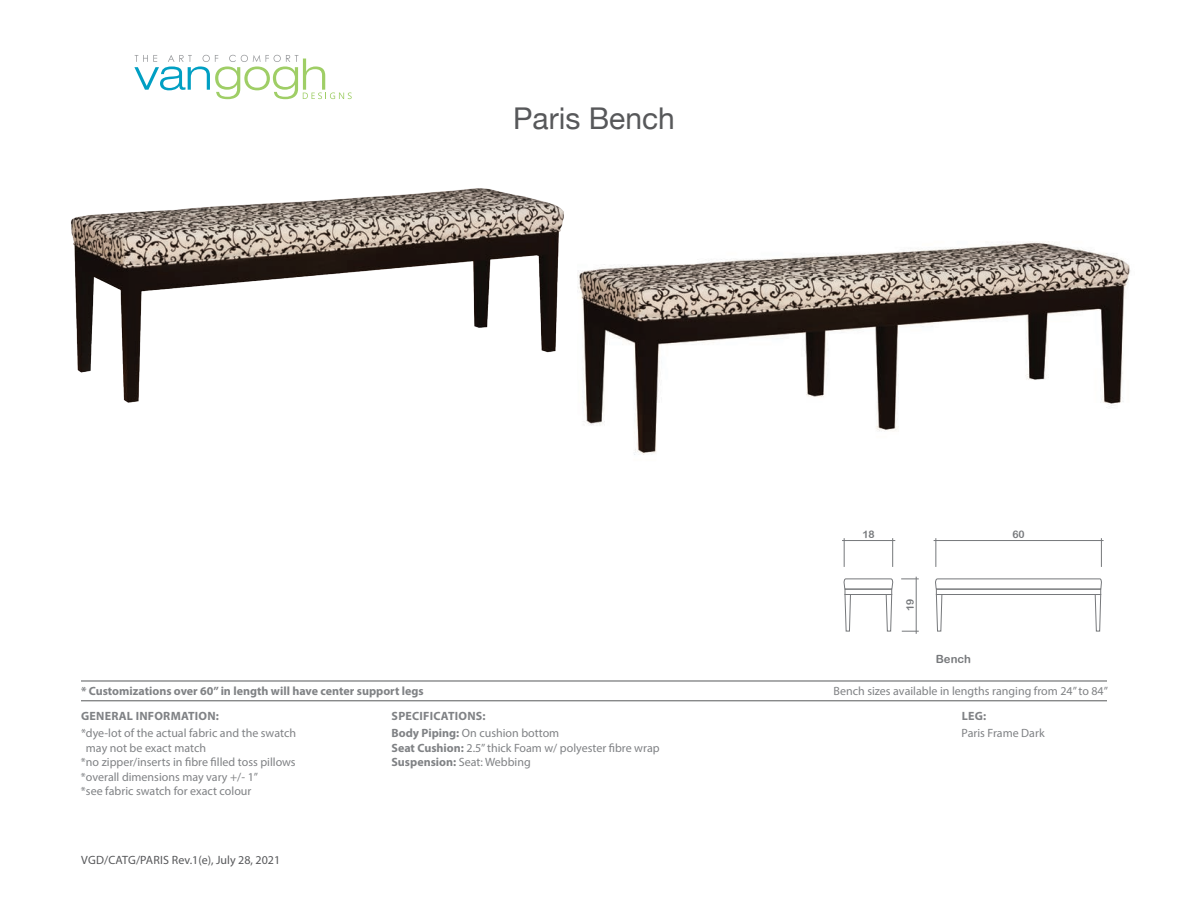
<style>
.page{position:relative;width:1188px;height:918px;background:#fff}
.page>*{position:absolute;margin:0;border:0;box-sizing:border-box;transform-origin:0 0}
.t1{font:30px "Helvetica Neue";color:#57585a}
.t2{font:12px/14.4px "Myriad Pro";color:#808285}
.t3{font:700 12px "Myriad Pro";color:#808285}
.t4{font:700 12px "Myriad Pro";letter-spacing:.02em;color:#808285}
.t5{font:12px "Myriad Pro";color:#57585a}
.t6{font:11.25px "Arial Rounded MT Bold";color:#76787b}
.t7{font:10.35px "Arial Rounded MT Bold";color:#76787b}
.s1{font-weight:700}
</style>
<div class="page">
<hr style="left:81px;top:700px;width:1026px;height:1px;background:#57585a">
<hr style="left:81px;top:681px;width:1026px;height:1px;background:#57585a">
<img style="left:71px;top:188px;width:493px;height:215px">
<img style="left:578px;top:241px;width:553px;height:214px">
<svg style="left:935px;top:578px;width:167px;height:54px"></svg>
<svg style="left:843px;top:578px;width:51px;height:54px"></svg>
<hr style="left:842px;top:540px;width:53px;height:1px;background:#76787b">
<hr style="left:934px;top:540px;width:170px;height:1px;background:#76787b">
<svg style="left:844px;top:538px;width:1px;height:29px"></svg>
<svg style="left:892px;top:538px;width:1px;height:29px"></svg>
<svg style="left:935px;top:538px;width:1px;height:29px"></svg>
<svg style="left:1101px;top:538px;width:1px;height:29px"></svg>
<hr style="left:916px;top:577px;width:1px;height:57px;background:#76787b">
<svg style="left:902px;top:631px;width:17px;height:1px"></svg>
<svg style="left:901px;top:578px;width:18px;height:1px"></svg>
<svg style="left:134px;top:55px;width:218px;height:44px"></svg>
<p class="t1" style="left:513px;top:96px;width:163px">Paris Bench</p>
<p class="t7" style="left:862px;top:528px;width:14px">18</p>
<p class="t7" style="left:1012px;top:528px;width:14px">60</p>
<p class="t7" style="left:904px;top:611px;width:14px;rotate:-90deg">19</p>
<p class="t6" style="left:936px;top:652px;width:37px">Bench</p>
<p class="t3" style="left:81px;top:683px;width:344px">* Customizations over 60” in length will have center support legs</p>
<p class="t2" style="left:834px;top:684px;width:276px">Bench sizes available in lengths ranging from 24” to 84”</p>
<p class="t4" style="left:81px;top:708px;width:139px">GENERAL INFORMATION:</p>
<p class="t2" style="left:86px;top:726px;width:212px;text-indent:-5px">*dye-lot of the actual fabric and the swatch may not be exact match</p>
<p class="t2" style="left:81px;top:755px;width:216px">*no zipper/inserts in fibre filled toss pillows</p>
<p class="t2" style="left:81px;top:769px;width:179px">*overall dimensions may vary +/- 1”</p>
<p class="t2" style="left:81px;top:784px;width:172px">*see fabric swatch for exact colour</p>
<p class="t5" style="left:81px;top:852px;width:201px">VGD/CATG/PARIS Rev.1(e), July 28, 2021</p>
<p class="t4" style="left:392px;top:708px;width:96px">SPECIFICATIONS:</p>
<p class="t2" style="left:392px;top:726px;width:169px"><span class="s1">Body Piping:</span> On cushion bottom</p>
<p class="t2" style="left:392px;top:740px;width:270px"><span class="s1">Seat Cushion:</span> 2.5” thick Foam w/ polyester fibre wrap</p>
<p class="t2" style="left:392px;top:755px;width:141px"><span class="s1">Suspension:</span> Seat: Webbing</p>
<p class="t3" style="left:962px;top:708px;width:26px">LEG:</p>
<p class="t2" style="left:962px;top:726px;width:85px">Paris Frame Dark</p>
</div>
